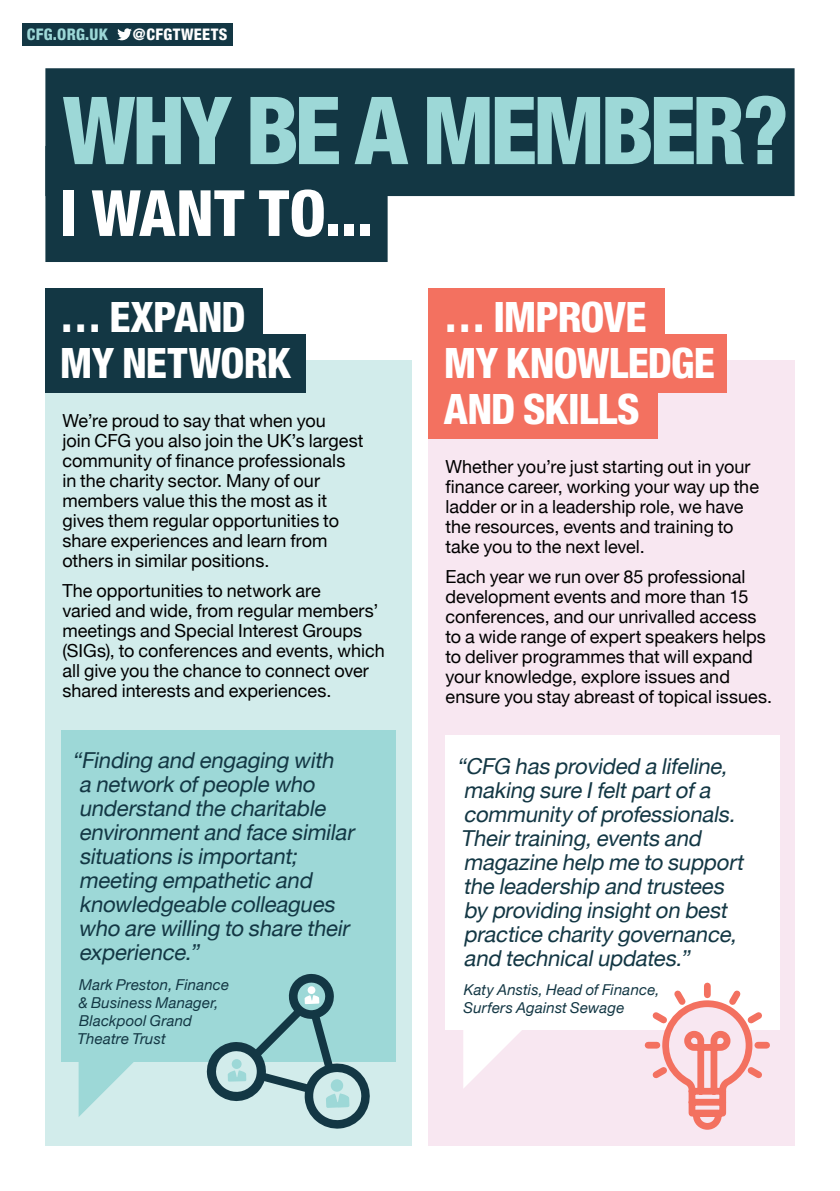
<style>
.page{position:relative;width:840px;height:1191px;background:#fff}
.page>*{position:absolute;margin:0;border:0;box-sizing:border-box;transform-origin:0 0}
.t1{font:800 condensed 94px "Helvetica Neue";letter-spacing:-.05em;color:#9dd8d7}
.t2{font:800 condensed 63.8px "Helvetica Neue";color:#fff}
.t3{font:800 condensed 42px/46px "Helvetica Neue";letter-spacing:-.02em;color:#fff}
.t4{font:italic 22px/24px "Helvetica Neue";color:#133744}
.t5{font:18px/20px "Helvetica Neue";color:#000}
.t6{font:800 condensed 16px "Helvetica Neue";letter-spacing:.02em;color:#9dd8d7}
.t7{font:800 condensed 16px "Helvetica Neue";letter-spacing:.025em;color:#fff}
.t8{font:italic 15px/18px "Helvetica Neue";letter-spacing:.01em;color:#133744}
</style>
<div class="page">
<div style="left:428px;top:360px;width:366px;height:785px;background:#f8e7f1"></div>
<div style="left:428px;top:334px;width:298px;height:58px;background:#f37160"></div>
<div style="left:428px;top:380px;width:229px;height:58px;background:#f37160"></div>
<div style="left:428px;top:288px;width:236px;height:58px;background:#f37160"></div>
<svg style="left:463px;top:1029px;width:59px;height:59px"></svg>
<div style="left:445px;top:735px;width:334px;height:294px;background:#fff"></div>
<svg style="left:641px;top:982px;width:132px;height:148px"></svg>
<div style="left:45px;top:360px;width:366px;height:785px;background:#d2eceb"></div>
<div style="left:45px;top:334px;width:261px;height:58px;background:#133744"></div>
<div style="left:45px;top:288px;width:218px;height:58px;background:#133744"></div>
<svg style="left:79px;top:1062px;width:55px;height:55px"></svg>
<div style="left:61px;top:730px;width:334px;height:332px;background:#9dd8d7"></div>
<div style="left:45px;top:68px;width:749px;height:128px;background:#133744"></div>
<div style="left:45px;top:146px;width:342px;height:116px;background:#133744"></div>
<div style="left:23px;top:23px;width:210px;height:22px;background:#133744"></div>
<svg style="left:117px;top:28px;width:15px;height:12px"></svg>
<svg style="left:206px;top:973px;width:164px;height:156px"></svg>
<p class="t6" style="left:27px;top:24px;width:83px">CFG.ORG.UK</p>
<p class="t7" style="left:133px;top:24px;width:96px">@CFGTWEETS</p>
<h1 class="t1" style="left:62px;top:72px;width:727px">WHY BE A MEMBER?</h1>
<h2 class="t2" style="left:59px;top:174px;width:315px">I WANT TO...</h2>
<h3 class="t3" style="left:60px;top:293px;width:233px">… EXPAND<br>MY NETWORK</h3>
<p class="t5" style="left:62px;top:411px;width:302px">We’re proud to say that when you<br>join CFG you also join the UK’s largest community of finance professionals in the charity sector. Many of our members value this the most as it gives them regular opportunities to share experiences and learn from others in similar positions.</p>
<p class="t5" style="left:62px;top:581px;width:324px">The opportunities to network are<br>varied and wide, from regular members’ meetings and Special Interest Groups (SIGs), to conferences and events, which all give you the chance to connect over shared interests and experiences.</p>
<p class="t4" style="left:72px;top:750px;width:289px">“Finding and engaging with anetworkofpeoplewho understand thecharitable environmentand facesimilar situationsisimportant; meeting empatheticand knowledgeablecolleagues who arewilling to sharetheir experience.”</p>
<p class="t8" style="left:77px;top:976px;width:153px">Mark Preston, Finance &amp; Business Manager,<br>Blackpool Grand<br>Theatre Trust</p>
<h3 class="t3" style="left:443px;top:293px;width:272px">… IMPROVE<br>MY KNOWLEDGE<br>AND SKILLS</h3>
<p class="t5" style="left:445px;top:458px;width:315px">Whether you’re just starting out in your finance career, working your way up the ladder or in a leadership role, we have the resources, events and training to take you to the next level.</p>
<p class="t5" style="left:445px;top:568px;width:328px">Each year we run over 85 professional development events and more than 15 conferences, and our unrivalled access to a wide range of expert speakers helps to deliver programmes that will expand your knowledge, explore issues and ensure you stay abreast of topical issues.</p>
<p class="t4" style="left:456px;top:755px;width:294px">“CFG hasprovided alifeline, making sureIfeltpartofa communityofprofessionals.<br>Theirtraining,eventsand magazinehelp meto support theleadership and trustees byproviding insighton best practicecharitygovernance, and technicalupdates.”</p>
<p class="t8" style="left:463px;top:981px;width:198px">Katy Anstis, Head of Finance,<br>Surfers Against Sewage</p>
</div>
